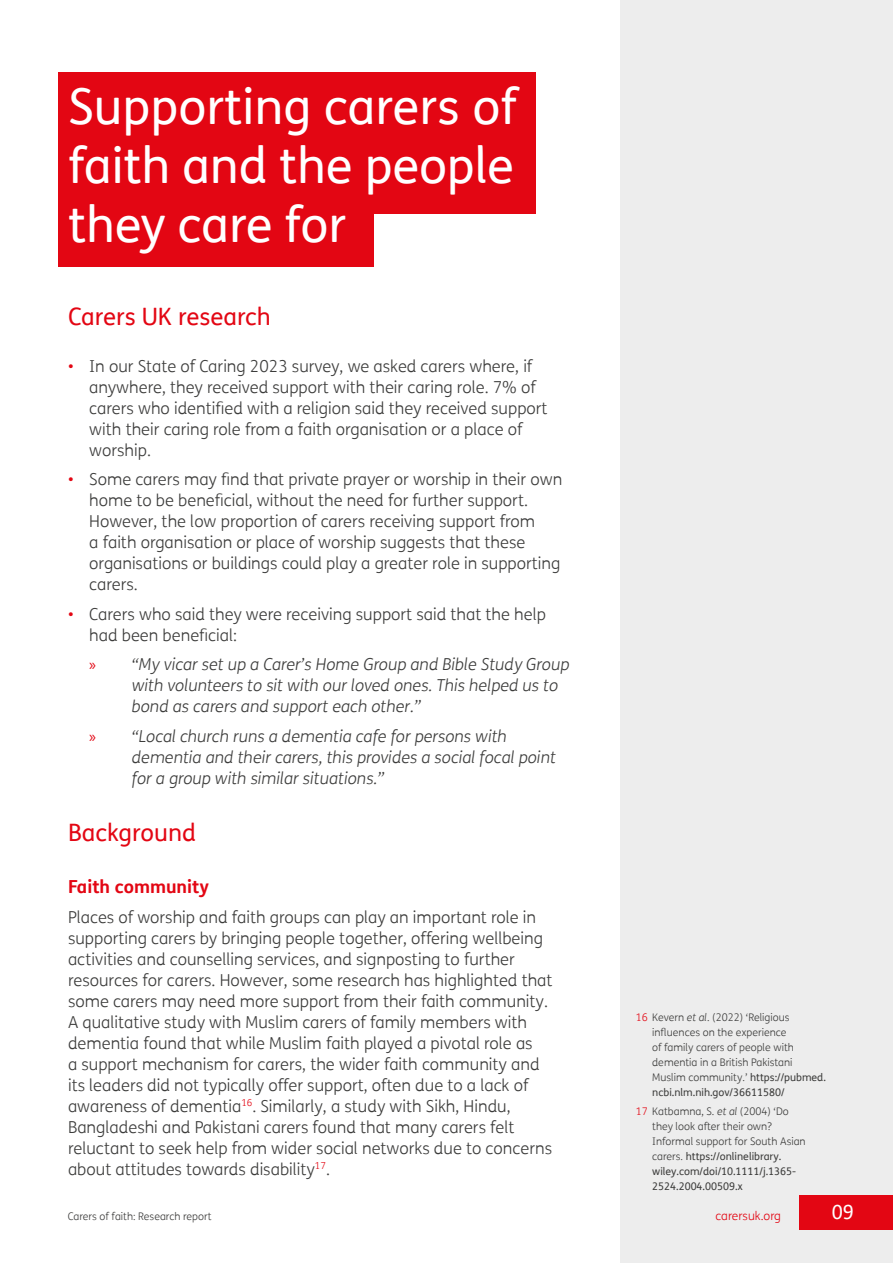
<style>
.page{position:relative;width:893px;height:1263px;background:#fff}
.page>*{position:absolute;margin:0;border:0;box-sizing:border-box;transform-origin:0 0}
.H2_-Section_header{font:49.5px/59.4px "FS Me";letter-spacing:-.005em;color:#fff;text-align:justify}
.H3_-_Subheader{font:24px "FS Me";color:#e30613}
.t1{font:19.5px "FS Me";color:#fff}
.H4_-_Red{font:700 18px "FS Me";color:#e30613}
.P_-_Body{font:300 16.5px/21px "FS Me";color:#3c3c3b}
.P_-_Bullet_indent{font:italic 300 16.5px/21px "FS Me";color:#3c3c3b}
.t2{font:300 12px "FS Me";color:#e30613}
.t3{font:300 10.5px/15px "FS Me";color:#3c3c3b}
.s1{color:#e30613}
.s2{font-family:"Myriad Pro";font-weight:400;font-style:normal;color:#e30613}
.s3{font-style:italic}
.s4{font-weight:400}
</style>
<div class="page">
<hr style="left:0;top:0;width:1px;height:1263px;background:#ededed">
<div style="left:620px;top:0;width:273px;height:1263px;background:#ededed"></div>
<div style="left:58px;top:72px;width:478px;height:88px;background:#e30613"></div>
<div style="left:58px;top:141px;width:478px;height:72px;background:#e30613"></div>
<div style="left:58px;top:195px;width:316px;height:72px;background:#e30613"></div>
<div style="left:799px;top:1195px;width:94px;height:34px;background:#e30613"></div>
<h2 class="H2_-Section_header" style="left:68px;top:76px;width:450px">Supporting carers of faith and the people they care for</h2>
<h3 class="H3_-_Subheader" style="left:68px;top:300px;width:204px">Carers UK research</h3>
<p class="P_-_Body" style="left:89px;top:355px;width:460px;text-indent:-21px"><span class="s1">•</span> In our State of Caring 2023 survey, we asked carers where, if anywhere, they received support with their caring role. 7% of carers who identified with a religion said they received support with their caring role from a faith organisation or a place of worship.</p>
<p class="P_-_Body" style="left:89px;top:468px;width:474px;text-indent:-21px"><span class="s1">•</span> Some carers may find that private prayer or worship in their own home to be beneficial, without the need for further support.<br>However, the low proportion of carers receiving support from<br>a faith organisation or place of worship suggests that these organisations or buildings could play a greater role in supporting carers.</p>
<p class="P_-_Body" style="left:89px;top:603px;width:458px;text-indent:-21px"><span class="s1">•</span> Carers who said they were receiving support said that the help had been beneficial:</p>
<p class="P_-_Bullet_indent" style="left:132px;top:653px;width:439px;text-indent:-43px"><span class="s2">»</span> “My vicar set up a Carer’s Home Group and Bible Study Group with volunteers to sit with our loved ones. This helped us to bond as carers and support each other.”</p>
<p class="P_-_Bullet_indent" style="left:132px;top:725px;width:426px;text-indent:-43px"><span class="s2">»</span> “Local church runs a dementia cafe for persons with dementia and their carers, this provides a social focal point for a group with similar situations.”</p>
<h3 class="H3_-_Subheader" style="left:68px;top:816px;width:129px">Background</h3>
<h4 class="H4_-_Red" style="left:68px;top:873px;width:143px">Faith community</h4>
<p class="P_-_Body" style="left:68px;top:906px;width:486px">Places of worship and faith groups can play an important role in supporting carers by bringing people together, offering wellbeing activities and counselling services, and signposting to further resources for carers. However, some research has highlighted that some carers may need more support from their faith community.<br>A qualitative study with Muslim carers of family members with dementia found that while Muslim faith played a pivotal role as<br>a support mechanism for carers, the wider faith community and its leaders did not typically offer support, often due to a lack of awareness of dementia<sup>16</sup>. Similarly, a study with Sikh, Hindu, Bangladeshi and Pakistani carers found that many carers felt reluctant to seek help from wider social networks due to concerns about attitudes towards disability<sup>17</sup>.</p>
<p class="t3" style="left:68px;top:1209px;width:145px">Carers of faith: Research report</p>
<p class="t1" style="left:832px;top:1199px;width:24px">09</p>
<p class="t3" style="left:652px;top:1010px;width:175px;text-indent:-16px"><span class="s1">16</span> Kevern <span class="s3">et al</span>. (2022) ‘Religious influences on the experience<br>of family carers of people with dementia in a British Pakistani<br>Muslim community.’ <span class="s4">https://pubmed. ncbi.nlm.nih.gov/36611580/</span></p>
<p class="t3" style="left:652px;top:1104px;width:155px;text-indent:-16px"><span class="s1">17</span> Katbamna, S. <span class="s3">et al</span> (2004) ‘Do they look after their own?<br>Informal support for South Asian carers. <span class="s4">https://onlinelibrary. wiley.com/doi/10.1111/j.1365-<br>2524.2004.00509.x</span></p>
<p class="t2" style="left:715px;top:1207px;width:67px">carersuk.org</p>
</div>
